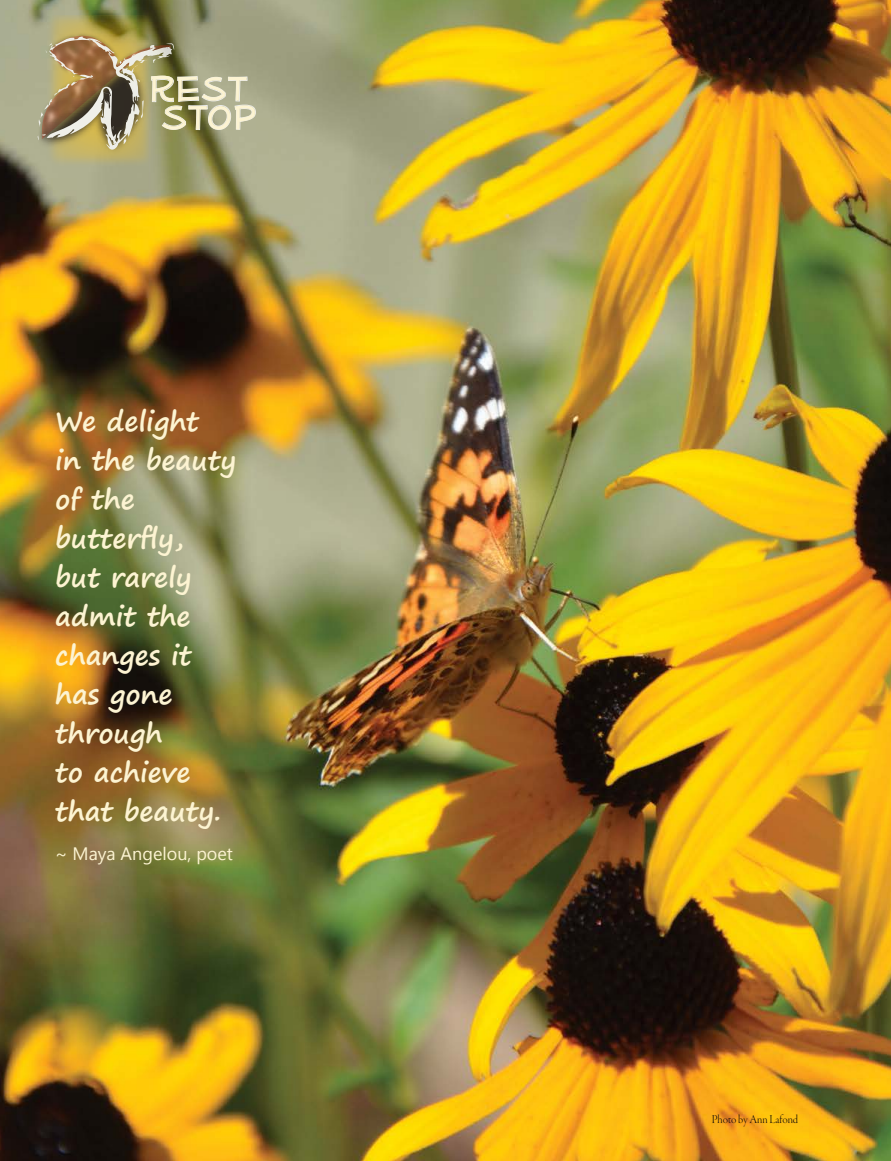
<style>
.page{position:relative;width:891px;height:1161px;background:#fff}
.page>*{position:absolute;margin:0;border:0;box-sizing:border-box;transform-origin:0 0}
.t1{font:42px "Mufferaw";letter-spacing:.05em;color:#fdf4d2}
.t2{font:700 27px/39px "Segoe Print";color:#fdf4d2}
.t3{font:18px "Segoe UI";color:#fdf4d2}
.t4{font:12.3px "Garamond Premr Pro Lt Disp";color:#120b09}
</style>
<div class="page">
<img style="left:0;top:0;width:891px;height:1161px">
<img style="left:18px;top:15px;width:161px;height:155px">
<img style="left:38px;top:36px;width:218px;height:114px">
<h1 class="t1" style="left:151px;top:68px;width:99px">rest</h1>
<h1 class="t1" style="left:162px;top:96px;width:96px">stop</h1>
<p class="t2" style="left:55px;top:401px;width:183px">We delight<br>in the beauty of the butterfly,<br>but rarely admit the changes it has gone through<br>to achieve that beauty.</p>
<p class="t3" style="left:55px;top:841px;width:179px">~ Maya Angelou, poet</p>
<p class="t4" style="left:712px;top:1113px;width:88px">Photo by Ann Lafond</p>
</div>
